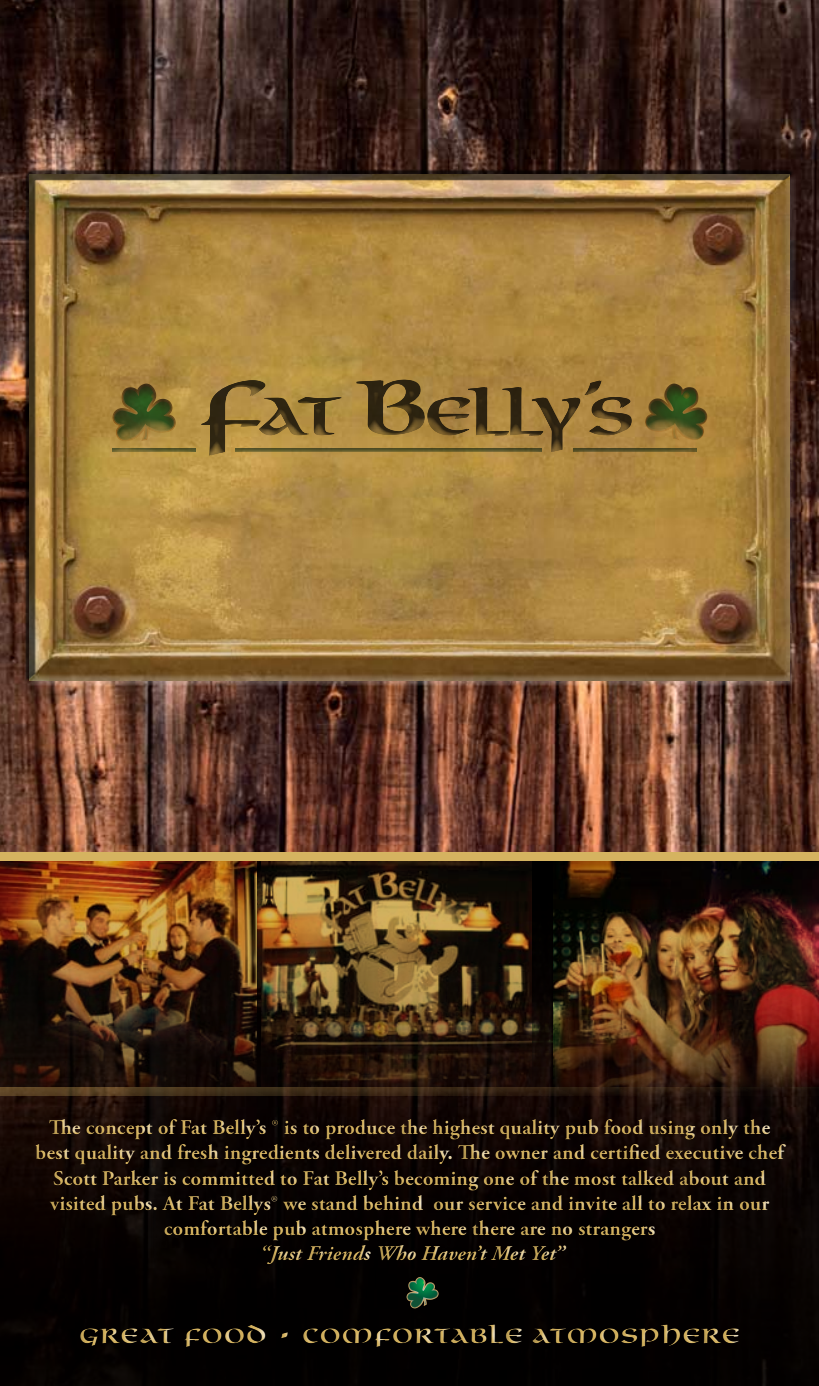
<style>
.page{position:relative;width:819px;height:1386px;background:#fff}
.page>*{position:absolute;margin:0;border:0;box-sizing:border-box;transform-origin:0 0}
.t1{font:31.5px "Omnia LT Std";color:#d5b360}
.t2{font:700 21px/25.2px "Adobe Garamond Pro";color:#d5b360;text-align:center}
.t3{font:italic 700 21px "Adobe Garamond Pro";color:#d5b360}
</style>
<div class="page">
<img style="left:0;top:0;width:819px;height:852px">
<div style="left:24px;top:169px;width:771px;height:516px;background:#000;opacity:.65"></div>
<div style="left:99px;top:380px;width:620px;height:89px;background:#fff;opacity:.69"></div>
<svg style="left:101px;top:367px;width:618px;height:84px;background:#947637"></svg>
<svg style="left:0;top:1095px;width:819px;height:291px;background:#0a0402"></svg>
<svg style="left:0;top:852px;width:819px;height:243px;background:#8c713d"></svg>
<img style="left:0;top:861px;width:257px;height:226px">
<img style="left:257px;top:861px;width:276px;height:226px">
<img style="left:533px;top:861px;width:286px;height:226px">
<div style="left:32px;top:1106px;width:767px;height:252px;background:#fff;opacity:.75"></div>
<div style="left:30px;top:1109px;width:753px;height:249px;background:#000"></div>
<p class="t2" style="left:35px;top:1115px;width:750px">The concept of Fat Belly’s ® is to produce the highest quality pub food using only the best quality and fresh ingredients delivered daily. The owner and certified executive chef Scott Parker is committed to Fat Belly’s becoming one of the most talked about and visited pubs. At Fat Bellys® we stand behind our service and invite all to relax in our comfortable pub atmosphere where there are no strangers</p>
<p class="t3" style="left:260px;top:1241px;width:306px">“Just Friends Who Haven’t Met Yet”</p>
<h1 class="t1" style="left:78px;top:1323px;width:664px">Great Food • Comfortable Atmosphere</h1>
</div>
